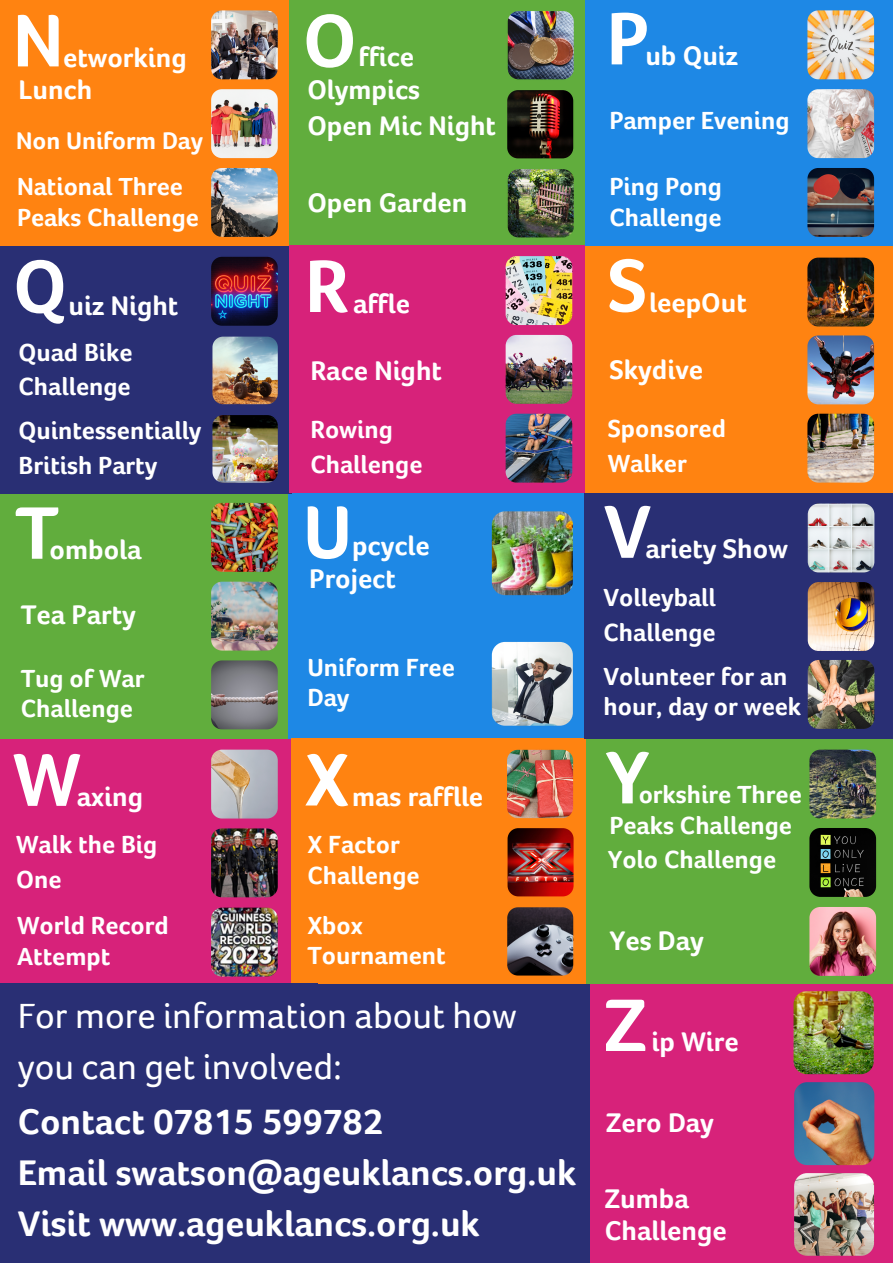
<style>
.page{position:relative;width:893px;height:1264px;background:#fff}
.page>*{position:absolute;margin:0;border:0;box-sizing:border-box;transform-origin:0 0}
.t1{font:700 76.5px "Foco Age UK";color:#fff}
.t2{font:36.75px/50.6px "Foco Age UK";color:#fff}
.t3{font:700 36.6px "Foco Age UK";color:#fff}
.t4{font:700 27.75px/32.5px "Foco Age UK";color:#fff}
.t5{font:700 27px "Foco Age UK";color:#fff}
.t6{font:700 25.5px/30.3px "Foco Age UK";color:#fff}
.t7{font:700 25.35px/30.3px "Foco Age UK";color:#fff}
.t8{font:700 24.75px "Foco Age UK";color:#fff}
</style>
<div class="page">
<div style="left:0;top:737px;width:291px;height:247px;background:#d7227a"></div>
<div style="left:0;top:491px;width:290px;height:248px;background:#61ad3d"></div>
<div style="left:289px;top:491px;width:296px;height:248px;background:#1e88e5"></div>
<div style="left:291px;top:738px;width:330px;height:248px;background:#ff8311"></div>
<div style="left:586px;top:737px;width:306px;height:247px;background:#61ad3d"></div>
<div style="left:584px;top:491px;width:308px;height:248px;background:#292f74"></div>
<div style="left:0;top:0;width:289px;height:247px;background:#ff8311"></div>
<div style="left:0;top:246px;width:291px;height:247px;background:#292f74"></div>
<div style="left:289px;top:0;width:297px;height:245px;background:#61ad3d"></div>
<div style="left:289px;top:245px;width:297px;height:247px;background:#d7227a"></div>
<div style="left:584px;top:245px;width:308px;height:247px;background:#ff8311"></div>
<div style="left:584px;top:0;width:308px;height:245px;background:#1e88e5"></div>
<img style="left:211px;top:10px;width:67px;height:70px">
<img style="left:211px;top:89px;width:67px;height:70px">
<img style="left:211px;top:168px;width:67px;height:69px">
<img style="left:507px;top:11px;width:67px;height:69px">
<svg style="left:807px;top:10px;width:68px;height:70px;background:#d8c9b3"></svg>
<img style="left:807px;top:89px;width:68px;height:70px">
<img style="left:807px;top:168px;width:68px;height:69px">
<img style="left:505px;top:256px;width:68px;height:69px">
<img style="left:505px;top:334px;width:68px;height:70px">
<img style="left:505px;top:413px;width:68px;height:70px">
<img style="left:807px;top:335px;width:68px;height:70px">
<img style="left:807px;top:257px;width:68px;height:70px">
<img style="left:807px;top:413px;width:68px;height:70px">
<img style="left:211px;top:502px;width:67px;height:70px">
<img style="left:211px;top:581px;width:67px;height:70px">
<svg style="left:211px;top:660px;width:67px;height:70px;background:#7c7d7e"></svg>
<svg style="left:211px;top:749px;width:67px;height:70px;background:#bcb0b0"></svg>
<img style="left:211px;top:828px;width:67px;height:70px">
<img style="left:211px;top:907px;width:67px;height:70px">
<img style="left:507px;top:749px;width:67px;height:70px">
<svg style="left:507px;top:907px;width:67px;height:69px;background:#5e595d"></svg>
<div style="left:0;top:983px;width:317px;height:279px;background:#292f74"></div>
<div style="left:296px;top:983px;width:297px;height:279px;background:#292f74"></div>
<div style="left:590px;top:984px;width:302px;height:278px;background:#d7227a"></div>
<img style="left:211px;top:256px;width:67px;height:70px">
<img style="left:807px;top:503px;width:68px;height:70px">
<img style="left:807px;top:582px;width:68px;height:69px">
<img style="left:807px;top:660px;width:68px;height:69px">
<img style="left:809px;top:907px;width:68px;height:69px">
<svg style="left:809px;top:828px;width:68px;height:69px;background:#202416"></svg>
<img style="left:809px;top:749px;width:68px;height:70px">
<img style="left:507px;top:169px;width:67px;height:69px">
<img style="left:507px;top:90px;width:67px;height:69px">
<img style="left:212px;top:415px;width:66px;height:68px">
<img style="left:212px;top:336px;width:66px;height:69px">
<img style="left:491px;top:511px;width:82px;height:85px">
<svg style="left:491px;top:641px;width:82px;height:85px;background:#a8b1b7"></svg>
<img style="left:507px;top:828px;width:67px;height:69px">
<img style="left:793px;top:991px;width:82px;height:265px">
<p class="t1" style="left:13px;top:-1px;width:52px">N</p>
<p class="t1" style="left:303px;top:-1px;width:55px">O</p>
<p class="t1" style="left:606px;top:-3px;width:44px">P</p>
<p class="t4" style="left:307px;top:41px;width:114px;text-align:right">ffice<br>Olympics</p>
<p class="t4" style="left:645px;top:40px;width:94px">ub Quiz</p>
<p class="t6" style="left:609px;top:105px;width:182px">Pamper Evening</p>
<p class="t4" style="left:18px;top:41px;width:170px;text-indent:45px">etworking<br>Lunch</p>
<p class="t8" style="left:16px;top:127px;width:188px">Non Uniform Day</p>
<p class="t7" style="left:17px;top:172px;width:183px">National Three<br>Peaks Challenge</p>
<p class="t4" style="left:307px;top:110px;width:190px">Open Mic Night</p>
<p class="t6" style="left:609px;top:172px;width:114px">Ping Pong<br>Challenge</p>
<p class="t4" style="left:307px;top:187px;width:161px">Open Garden</p>
<p class="t1" style="left:13px;top:244px;width:55px">Q</p>
<p class="t1" style="left:305px;top:244px;width:46px">R</p>
<p class="t1" style="left:607px;top:243px;width:41px">S</p>
<p class="t4" style="left:649px;top:286px;width:99px">leepOut</p>
<p class="t4" style="left:69px;top:289px;width:111px">uiz Night</p>
<p class="t4" style="left:353px;top:287px;width:59px">affle</p>
<p class="t4" style="left:310px;top:354px;width:133px">Race Night</p>
<p class="t6" style="left:310px;top:412px;width:114px;line-height:34.8px">Rowing<br>Challenge</p>
<p class="t6" style="left:18px;top:335px;width:116px;line-height:34.8px">Quad Bike<br>Challenge</p>
<p class="t4" style="left:609px;top:353px;width:95px">Skydive</p>
<p class="t6" style="left:607px;top:411px;width:120px;line-height:34.8px">Sponsored<br>Walker</p>
<p class="t6" style="left:18px;top:413px;width:184px;line-height:34.8px">Quintessentially<br>British Party</p>
<p class="t1" style="left:15px;top:491px;width:45px">T</p>
<p class="t1" style="left:303px;top:490px;width:51px">U</p>
<p class="t4" style="left:352px;top:530px;width:79px">pcycle</p>
<p class="t4" style="left:309px;top:562px;width:88px">Project</p>
<p class="t4" style="left:50px;top:534px;width:93px">ombola</p>
<p class="t4" style="left:21px;top:599px;width:117px">Tea Party</p>
<p class="t6" style="left:21px;top:663px;width:125px">Tug of War<br>Challenge</p>
<p class="t6" style="left:307px;top:652px;width:149px">Uniform Free<br>Day</p>
<p class="t1" style="left:13px;top:737px;width:69px">W</p>
<p class="t1" style="left:304px;top:737px;width:46px">X</p>
<p class="t4" style="left:352px;top:780px;width:133px">mas rafflle</p>
<p class="t4" style="left:77px;top:780px;width:68px">axing</p>
<p class="t6" style="left:16px;top:827px;width:143px;line-height:34.8px">Walk the Big<br>One</p>
<p class="t6" style="left:17px;top:910px;width:153px">World Record<br>Attempt</p>
<p class="t6" style="left:307px;top:829px;width:114px">X Factor<br>Challenge</p>
<p class="t6" style="left:307px;top:910px;width:140px">Xbox<br>Tournament</p>
<p class="t1" style="left:604px;top:489px;width:49px">V</p>
<p class="t4" style="left:645px;top:532px;width:144px">ariety Show</p>
<p class="t6" style="left:603px;top:580px;width:114px;line-height:34.8px">Volleyball<br>Challenge</p>
<p class="t6" style="left:603px;top:661px;width:199px">Volunteer for an hour, day or week</p>
<p class="t1" style="left:605px;top:735px;width:46px">Y</p>
<p class="t6" style="left:609px;top:780px;width:194px;text-indent:29px">orkshire Three<br>Peaks Challenge</p>
<p class="t6" style="left:607px;top:844px;width:170px">Yolo Challenge</p>
<p class="t4" style="left:609px;top:924px;width:96px">Yes Day</p>
<p class="t2" style="left:18px;top:990px;width:500px">For more information about how you can get involved:</p>
<p class="t1" style="left:604px;top:983px;width:44px">Z</p>
<p class="t4" style="left:651px;top:1025px;width:89px">ip Wire</p>
<p class="t3" style="left:18px;top:1101px;width:367px">Contact 07815 599782</p>
<p class="t3" style="left:18px;top:1152px;width:560px">Email swatson@ageuklancs.org.uk</p>
<p class="t3" style="left:18px;top:1202px;width:463px">Visit www.ageuklancs.org.uk</p>
<p class="t5" style="left:21px;top:1203px;width:167px">Karaoke Party</p>
<p class="t4" style="left:606px;top:1106px;width:109px">Zero Day</p>
<p class="t4" style="left:604px;top:1182px;width:123px">Zumba<br>Challenge</p>
</div>
